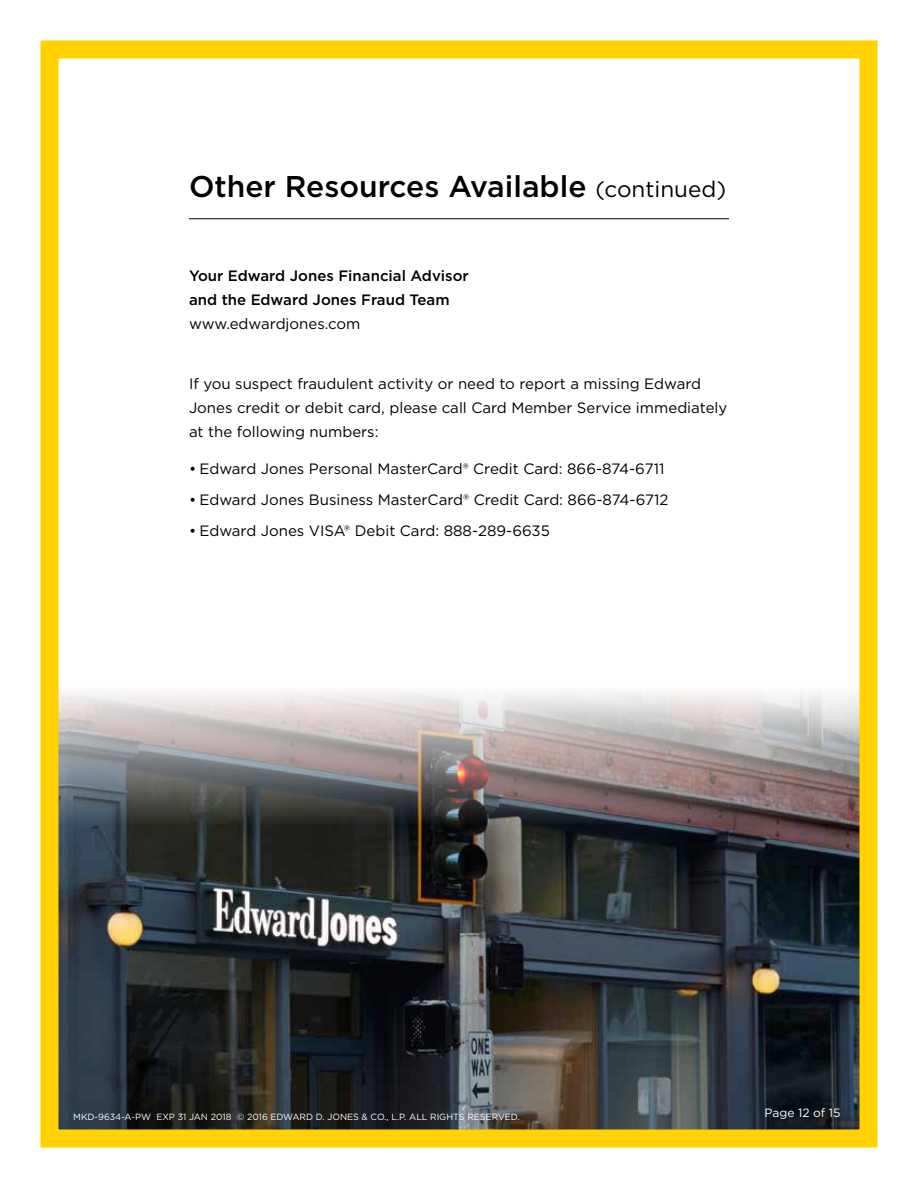
<style>
.page{position:relative;width:918px;height:1188px;background:#fff}
.page>*{position:absolute;margin:0;border:0;box-sizing:border-box;transform-origin:0 0}
.t1{font:500 30px "Gotham";color:#000}
.t2{font:15px/24px "Gotham";color:#000}
.t3{font:500 15px/24px "Gotham";color:#000}
.t4{font:12px "Gotham";color:#fff}
.t5{font:9px "Gotham";color:#fff}
.s1{font-weight:400;font-size:22.5px}
</style>
<div class="page">
<img style="left:59px;top:692px;width:800px;height:437px">
<div style="left:40px;top:40px;width:838px;height:1108px;border:18px solid #ffd200"></div>
<hr style="left:189px;top:218px;width:540px;height:1px;background:#000">
<h1 class="t1" style="left:189px;top:167px;width:539px">Other Resources Available <span class="s1">(continued)</span></h1>
<p class="t3" style="left:189px;top:263px;width:281px">Your Edward Jones Financial Advisor and the Edward Jones Fraud Team</p>
<p class="t2" style="left:189px;top:311px;width:173px">www.edwardjones.com</p>
<p class="t2" style="left:189px;top:371px;width:540px">If you suspect fraudulent activity or need to report a missing Edward<br>Jones credit or debit card, please call Card Member Service immediately at the following numbers:</p>
<p class="t2" style="left:189px;top:457px;width:477px">• Edward Jones Personal MasterCard® Credit Card: 866-874-6711</p>
<p class="t2" style="left:189px;top:487px;width:481px">• Edward Jones Business MasterCard® Credit Card: 866-874-6712</p>
<p class="t2" style="left:189px;top:518px;width:362px">• Edward Jones VISA® Debit Card: 888-289-6635</p>
<p class="t5" style="left:73px;top:1111px;width:448px">MKD-9634-A-PW EXP 31 JAN 2018 © 2016 EDWARD D. JONES &amp; CO., L.P. ALL RIGHTS RESERVED.</p>
<p class="t4" style="left:765px;top:1105px;width:77px">Page 12 of 15</p>
</div>
